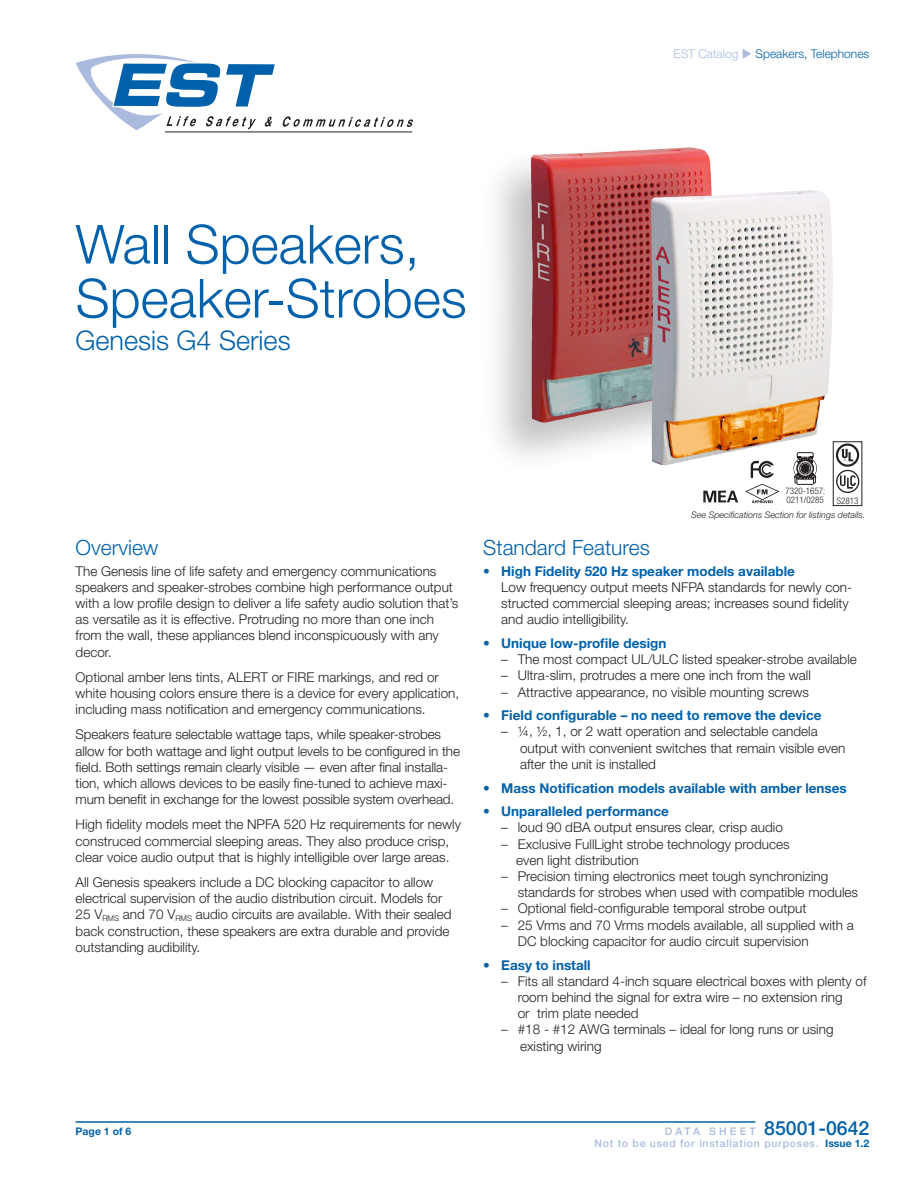
<style>
.page{position:relative;width:918px;height:1188px;background:#fff}
.page>*{position:absolute;margin:0;border:0;box-sizing:border-box;transform-origin:0 0}
.t1{font:300 54px/54px "Helvetica Neue LT Std";color:#0161aa}
.Model{font:300 27px "Helvetica Neue LT Std";color:#0161aa}
.HEAD{font:300 21px "Helvetica Neue LT Std";color:#0161aa}
.t2{font:500 19.5px "Helvetica Neue LT Std";color:#0161aa}
.BODY{font:300 13.5px/16.2px "Helvetica Neue LT Std";color:#231f20}
.t3{font:700 13.5px "Helvetica Neue LT Std";color:#0161aa}
.t4{font:300 12px "Helvetica Neue LT Std";color:#0161aa}
.t5{font:500 10.5px "Helvetica Neue LT Std";letter-spacing:.07em;color:#aabbde}
.t6{font:700 10.5px "Helvetica Neue LT Std";color:#0161aa}
.BODY-2{font:italic 300 9px "Helvetica Neue LT Std";color:#231f20}
.t7{font:300 condensed 9px/9px "Helvetica Neue";color:#231f20}
.s1{color:#aabbde}
.s2{font-weight:700;color:#0161aa}
.s3{font-size:10.5px;color:#aabbde}
</style>
<div class="page">
<hr style="left:76px;top:1121px;width:679px;height:2px;background:#0161aa">
<svg style="left:282px;top:116px;width:131px;height:11px"></svg>
<hr style="left:165px;top:132px;width:247px;height:1px;background:#231f20">
<svg style="left:76px;top:54px;width:199px;height:76px"></svg>
<div style="left:480px;top:141px;width:242px;height:333px;background:#231f20;opacity:.28"></div>
<img style="left:651px;top:190px;width:178px;height:275px">
<svg style="left:751px;top:461px;width:23px;height:17px"></svg>
<div style="left:793px;top:457px;width:24px;height:23px;border:1px solid #231f20;border-radius:50%"></div>
<svg style="left:794px;top:452px;width:22px;height:33px"></svg>
<div style="left:797px;top:460px;width:17px;height:17px;border:1px solid #231f20;border-radius:50%"></div>
<div style="left:797px;top:460px;width:16px;height:16px;border:1px solid #231f20;border-radius:50%"></div>
<svg style="left:836px;top:443px;width:23px;height:50px"></svg>
<div style="left:833px;top:441px;width:29px;height:65px;border:1px solid #231f20"></div>
<svg style="left:745px;top:484px;width:34px;height:19px"></svg>
<svg style="left:703px;top:491px;width:35px;height:11px"></svg>
<p class="t4" style="left:674px;top:47px;width:197px"><span class="s1">EST Catalog</span> <span class="s1">◆</span> Speakers, Telephones</p>
<p class="t1" style="left:76px;top:216px;width:393px">Wall Speakers,<br>Speaker-Strobes</p>
<p class="Model" style="left:76px;top:324px;width:217px">Genesis G4 Series</p>
<p class="HEAD" style="left:76px;top:535px;width:84px">Overview</p>
<p class="BODY" style="left:76px;top:563px;width:384px">The Genesis line of life safety and emergency communications speakers and speaker-strobes combine high performance output with a low profile design to deliver a life safety audio solution that’s as versatile as it is effective. Protruding no more than one inch from the wall, these appliances blend inconspicuously with any decor.</p>
<p class="BODY" style="left:76px;top:669px;width:385px">Optional amber lens tints, ALERT or FIRE markings, and red or white housing colors ensure there is a device for every application, including mass notification and emergency communications.</p>
<p class="BODY" style="left:76px;top:726px;width:386px">Speakers feature selectable wattage taps, while speaker-strobes allow for both wattage and light output levels to be configured in the field. Both settings remain clearly visible — even after final installa&shy;tion, which allows devices to be easily fine-tuned to achieve maxi&shy;mum benefit in exchange for the lowest possible system overhead.</p>
<p class="BODY" style="left:76px;top:816px;width:387px">High fidelity models meet the NPFA 520 Hz requirements for newly construced commercial sleeping areas. They also produce crisp, clear voice audio output that is highly intelligible over large areas.</p>
<p class="BODY" style="left:76px;top:874px;width:377px">All Genesis speakers include a DC blocking capacitor to allow electrical supervision of the audio distribution circuit. Models for 25 V<sub>RMS</sub> and 70 V<sub>RMS</sub> audio circuits are available. With their sealed back construction, these speakers are extra durable and provide outstanding audibility.</p>
<p class="t7" style="left:785px;top:486px;width:41px">7320-1657:<br>0211/0285</p>
<p class="t7" style="left:837px;top:496px;width:23px">S2813</p>
<p class="BODY-2" style="left:691px;top:509px;width:176px">See Specifications Section for listings details.</p>
<p class="HEAD" style="left:483px;top:535px;width:168px">Standard Features</p>
<p class="BODY" style="left:501px;top:563px;width:352px;text-indent:-18px"><span class="s2">• High Fidelity 520 Hz speaker models available<br></span>Low frequency output meets NFPA standards for newly con&shy;structed commercial sleeping areas; increases sound fidelity and audio intelligibility.</p>
<p class="t3" style="left:483px;top:635px;width:185px">• Unique low-profile design</p>
<p class="BODY" style="left:501px;top:651px;width:357px">– The most compact UL/ULC listed speaker-strobe available</p>
<p class="BODY" style="left:501px;top:667px;width:311px">– Ultra-slim, protrudes a mere one inch from the wall</p>
<p class="BODY" style="left:501px;top:683px;width:309px">– Attractive appearance, no visible mounting screws</p>
<p class="t3" style="left:483px;top:707px;width:340px">• Field configurable – no need to remove the device</p>
<p class="BODY" style="left:520px;top:723px;width:327px;text-indent:-19px">– ¼, ½, 1, or 2 watt operation and selectable candela output with convenient switches that remain visible even after the unit is installed</p>
<p class="t3" style="left:483px;top:779px;width:365px">• Mass Notification models available with amber lenses</p>
<p class="t3" style="left:483px;top:803px;width:187px">• Unparalleled performance</p>
<p class="BODY" style="left:501px;top:819px;width:283px">– loud 90 dBA output ensures clear, crisp audio</p>
<p class="BODY" style="left:516px;top:836px;width:275px;text-indent:-15px">– Exclusive FullLight strobe technology produces even light distribution</p>
<p class="BODY" style="left:518px;top:868px;width:342px;text-indent:-16px">– Precision timing electronics meet tough synchronizing standards for strobes when used with compatible modules</p>
<p class="BODY" style="left:501px;top:900px;width:307px">– Optional field-configurable temporal strobe output</p>
<p class="BODY" style="left:518px;top:917px;width:338px;text-indent:-16px">– 25 Vrms and 70 Vrms models available, all supplied with a<br>DC blocking capacitor for audio circuit supervision</p>
<p class="t3" style="left:483px;top:956px;width:109px">• Easy to install</p>
<p class="BODY" style="left:518px;top:973px;width:350px;text-indent:-16px">– Fits all standard 4-inch square electrical boxes with plenty of room behind the signal for extra wire – no extension ring<br>or trim plate needed</p>
<p class="BODY" style="left:520px;top:1021px;width:315px;text-indent:-19px">– #18 - #12 AWG terminals – ideal for long runs or using existing wiring</p>
<p class="t6" style="left:76px;top:1124px;width:57px">Page 1 of 6</p>
<p class="t2" style="left:665px;top:1116px;width:206px"><span class="s3">D A T A S H E E T</span> 85001-0642</p>
<p class="t5" style="left:595px;top:1137px;width:276px">Not to be used for installation purposes. <span class="s2">Issue 1.2</span></p>
</div>
